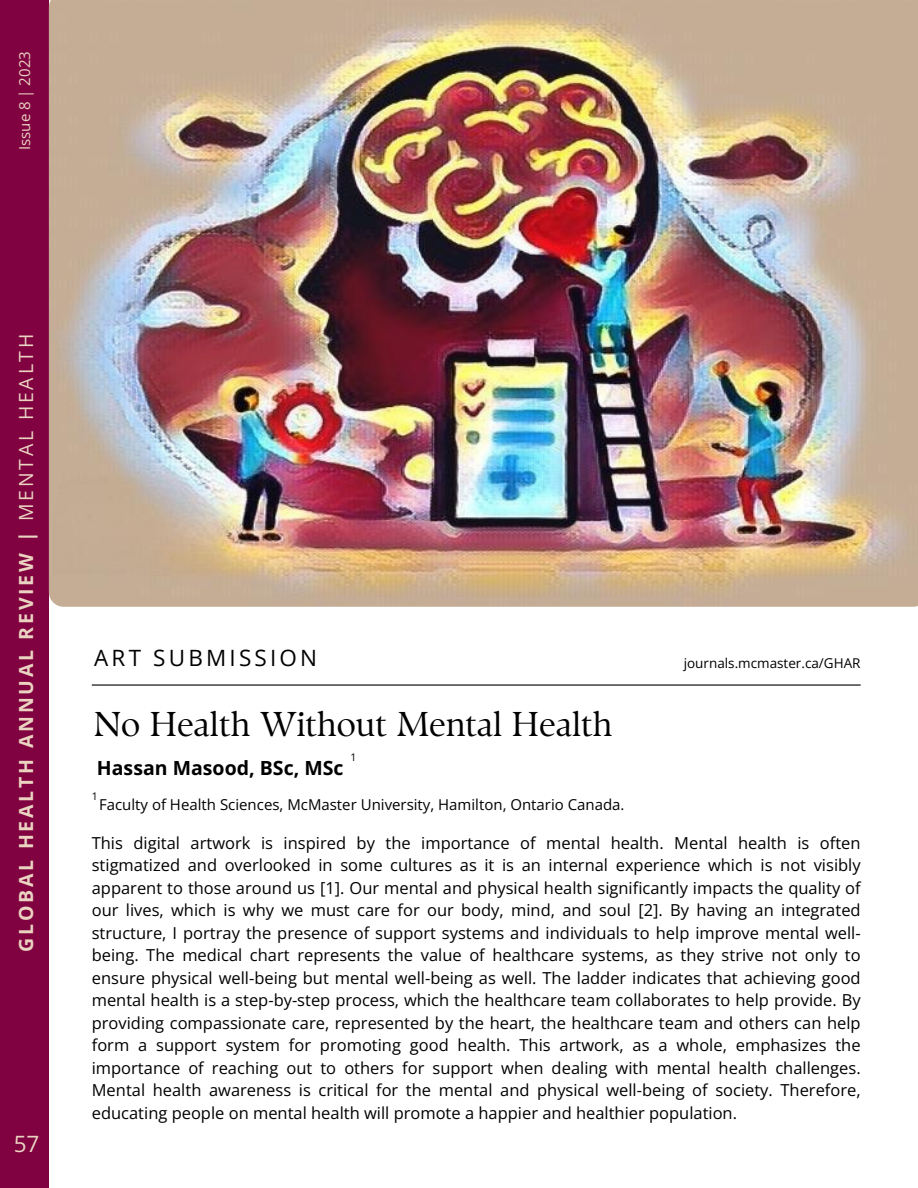
<style>
.page{position:relative;width:918px;height:1188px;background:#fff}
.page>*{position:absolute;margin:0;border:0;box-sizing:border-box;transform-origin:0 0}
.t1{font:34.5px "TY Serif D";color:#000}
.t2{font:22.5px "Open Sans";letter-spacing:.14em;color:#000}
.t3{font:22.5px "Open Sans";color:#ead3c1}
.t4{font:700 19.5px "Open Sans";letter-spacing:.14em;color:#ead3c1}
.t5{font:700 19.5px "Open Sans";color:#000}
.t6{font:16.5px/22.5px "Open Sans";color:#000;text-align:justify}
.t7{font:15px "Open Sans";color:#000}
.t8{font:15px "Open Sans";color:#ead3c1}
.t9{font:13.5px "Open Sans";color:#000}
.t10{font:10.5px "Open Sans";color:#000}
.s1{font-weight:400}
</style>
<div class="page">
<div style="left:0;top:0;width:49px;height:1188px;background:#800240"></div>
<hr style="left:92px;top:684px;width:769px;height:2px;background:#000">
<img style="left:49px;top:0;width:869px;height:607px">
<p class="t8" style="left:14px;top:150px;width:100px;rotate:-90deg">Issue 8 | 2023</p>
<p class="t4" style="left:12px;top:952px;width:620px;rotate:-90deg">GLOBAL HEALTH ANNUAL REVIEW | <span class="s1">MENTAL HEALTH</span></p>
<p class="t3" style="left:14px;top:1128px;width:27px">57</p>
<p class="t2" style="left:94px;top:642px;width:224px">ART SUBMISSION</p>
<p class="t1" style="left:94px;top:703px;width:520px">No Health Without Mental Health</p>
<p class="t10" style="left:350px;top:750px;width:7px">1</p>
<p class="t5" style="left:97px;top:755px;width:248px">Hassan Masood, BSc, MSc</p>
<p class="t7" style="left:99px;top:794px;width:527px">Faculty of Health Sciences, McMaster University, Hamilton, Ontario Canada.</p>
<p class="t10" style="left:92px;top:788px;width:7px">1</p>
<p class="t9" style="left:684px;top:654px;width:178px">journals.mcmaster.ca/GHAR</p>
<p class="t6" style="left:92px;top:831px;width:770px">This digital artwork is inspired by the importance of mental health. Mental health is often stigmatized and overlooked in some cultures as it is an internal experience which is not visibly apparent to those around us [1]. Our mental and physical health significantly impacts the quality of our lives, which is why we must care for our body, mind, and soul [2]. By having an integrated structure, I portray the presence of support systems and individuals to help improve mental well&shy;being. The medical chart represents the value of healthcare systems, as they strive not only to ensure physical well-being but mental well-being as well. The ladder indicates that achieving good mental health is a step-by-step process, which the healthcare team collaborates to help provide. By providing compassionate care, represented by the heart, the healthcare team and others can help form a support system for promoting good health. This artwork, as a whole, emphasizes the importance of reaching out to others for support when dealing with mental health challenges.<br>Mental health awareness is critical for the mental and physical well-being of society. Therefore, educating people on mental health will promote a happier and healthier population.</p>
</div>
